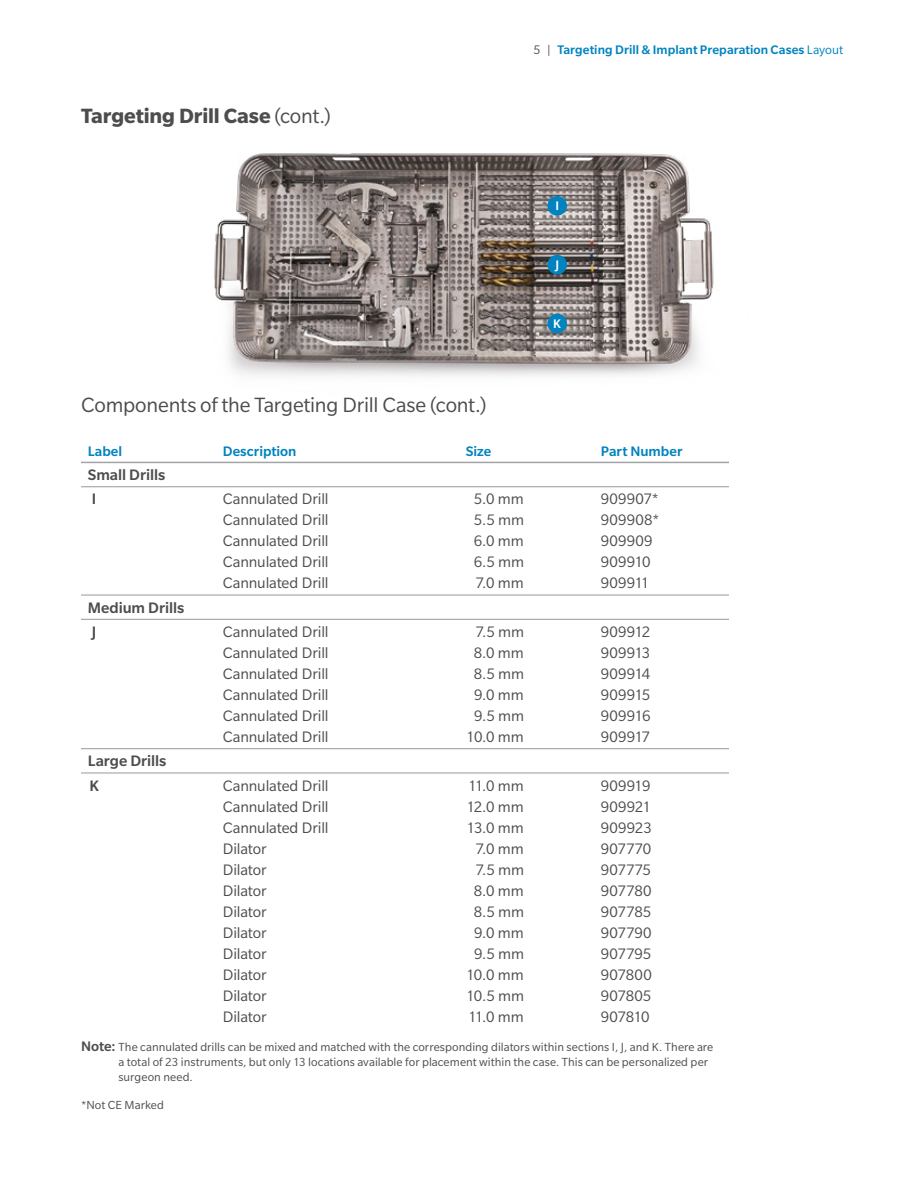
<style>
.page{position:relative;width:918px;height:1188px;background:#fff}
.page>*{position:absolute;margin:0;border:0;box-sizing:border-box;transform-origin:0 0}
.t1{font:22.5px "Slate Pro";letter-spacing:-.01em;color:#4d4d4f}
.t2{font:700 22.5px "Slate Pro";letter-spacing:-.005em;color:#4d4d4f}
.t3{font:16.5px/21px "Slate Pro";letter-spacing:-.01em;color:#4d4d4f;text-align:justify}
.t4{font:500 16.5px/24.3px "Slate Pro";letter-spacing:-.005em;color:#4d4d4f}
.t5{font:16.5px/21px "Slate Pro";letter-spacing:.015em;color:#4d4d4f}
.t6{font:500 15px "Slate Pro";color:#0083bf}
.t7{font:500 13.5px "Slate Pro";letter-spacing:.005em;color:#0083bf}
.t8{font:500 13.5px "Slate Pro";color:#fff}
.t9{font:12.75px/15px "Slate Pro";letter-spacing:.005em;color:#4d4d4f}
.s1{font-weight:400}
.s2{font-weight:400;color:#4d4d4f}
.s3{font-weight:500;font-size:15px}
</style>
<div class="page">
<img style="left:214px;top:153px;width:500px;height:223px">
<hr style="left:81px;top:462px;width:135px;height:1px;background:#a2a4a7">
<hr style="left:81px;top:594px;width:135px;height:2px;background:#a2a4a7">
<hr style="left:81px;top:619px;width:135px;height:1px;background:#a2a4a7">
<hr style="left:216px;top:486px;width:243px;height:1px;background:#a2a4a7">
<hr style="left:216px;top:594px;width:243px;height:2px;background:#a2a4a7">
<hr style="left:216px;top:619px;width:243px;height:1px;background:#a2a4a7">
<hr style="left:216px;top:462px;width:243px;height:1px;background:#a2a4a7">
<hr style="left:459px;top:486px;width:135px;height:1px;background:#a2a4a7">
<hr style="left:594px;top:486px;width:135px;height:1px;background:#a2a4a7">
<hr style="left:459px;top:594px;width:135px;height:2px;background:#a2a4a7">
<hr style="left:594px;top:594px;width:135px;height:2px;background:#a2a4a7">
<hr style="left:459px;top:619px;width:135px;height:1px;background:#a2a4a7">
<hr style="left:594px;top:619px;width:135px;height:1px;background:#a2a4a7">
<hr style="left:459px;top:462px;width:135px;height:1px;background:#a2a4a7">
<hr style="left:594px;top:462px;width:135px;height:1px;background:#a2a4a7">
<hr style="left:81px;top:486px;width:135px;height:1px;background:#a2a4a7">
<hr style="left:459px;top:748px;width:135px;height:1px;background:#a2a4a7">
<hr style="left:594px;top:748px;width:135px;height:1px;background:#a2a4a7">
<hr style="left:459px;top:772px;width:135px;height:2px;background:#a2a4a7">
<hr style="left:594px;top:772px;width:135px;height:2px;background:#a2a4a7">
<hr style="left:81px;top:748px;width:135px;height:1px;background:#a2a4a7">
<hr style="left:81px;top:772px;width:135px;height:2px;background:#a2a4a7">
<hr style="left:216px;top:748px;width:243px;height:1px;background:#a2a4a7">
<hr style="left:216px;top:772px;width:243px;height:2px;background:#a2a4a7">
<div style="left:547px;top:196px;width:20px;height:20px;background:#0083bf;border-radius:50%"></div>
<div style="left:547px;top:255px;width:20px;height:20px;background:#0083bf;border-radius:50%"></div>
<div style="left:547px;top:314px;width:20px;height:19px;background:#0083bf;border-radius:50%"></div>
<h1 class="t2" style="left:81px;top:104px;width:251px">Targeting Drill Case <span class="s1">(cont.)</span></h1>
<h1 class="t1" style="left:81px;top:393px;width:407px">Components of the Targeting Drill Case (cont.)</h1>
<p class="t7" style="left:533px;top:42px;width:312px"><span class="s2">5 |</span> Targeting Drill &amp; Implant Preparation Cases <span class="s1">Layout</span></p>
<p class="t8" style="left:555px;top:199px;width:5px">I</p>
<p class="t8" style="left:555px;top:258px;width:5px">J</p>
<p class="t8" style="left:553px;top:316px;width:9px">K</p>
<p class="t6" style="left:88px;top:443px;width:36px">Label</p>
<p class="t6" style="left:223px;top:443px;width:75px">Description</p>
<p class="t6" style="left:466px;top:443px;width:27px">Size</p>
<p class="t6" style="left:601px;top:443px;width:83px">Part Number</p>
<p class="t4" style="left:88px;top:462px;width:79px">Small Drills<br>I</p>
<p class="t3" style="left:223px;top:488px;width:107px">Cannulated Drill Cannulated Drill Cannulated Drill Cannulated Drill Cannulated Drill</p>
<p class="t3" style="left:474px;top:489px;width:52px">5.0 mm 5.5 mm 6.0 mm 6.5 mm 7.0 mm</p>
<p class="t5" style="left:601px;top:489px;width:60px">909907*<br>909908*<br>909909<br>909910<br>909911</p>
<p class="t4" style="left:88px;top:595px;width:98px">Medium Drills<br>J</p>
<p class="t3" style="left:223px;top:621px;width:107px">Cannulated Drill Cannulated Drill Cannulated Drill Cannulated Drill Cannulated Drill Cannulated Drill</p>
<p class="t3" style="left:466px;top:621px;width:59px;text-align:center">7.5 mm<br>8.0 mm<br>8.5 mm<br>9.0 mm<br>9.5 mm<br>10.0 mm</p>
<p class="t3" style="left:601px;top:621px;width:51px">909912<br>909913<br>909914<br>909915<br>909916<br>909917</p>
<p class="t4" style="left:88px;top:749px;width:80px">Large Drills<br>K</p>
<p class="t3" style="left:223px;top:775px;width:107px;text-align:left">Cannulated Drill<br>Cannulated Drill<br>Cannulated Drill<br>Dilator<br>Dilator<br>Dilator<br>Dilator<br>Dilator<br>Dilator<br>Dilator<br>Dilator<br>Dilator</p>
<p class="t3" style="left:466px;top:775px;width:59px;text-align:center">11.0 mm<br>12.0 mm<br>13.0 mm<br>7.0 mm<br>7.5 mm<br>8.0 mm<br>8.5 mm<br>9.0 mm<br>9.5 mm<br>10.0 mm<br>10.5 mm<br>11.0 mm</p>
<p class="t3" style="left:601px;top:775px;width:53px">909919<br>909921<br>909923<br>907770<br>907775<br>907780<br>907785<br>907790<br>907795<br>907800<br>907805<br>907810</p>
<p class="t9" style="left:119px;top:1039px;width:596px;text-indent:-38px"><span class="s3">Note:</span> The cannulated drills can be mixed and matched with the corresponding dilators within sections I, J, and K. There are a total of 23 instruments, but only 13 locations available for placement within the case. This can be personalized per surgeon need.</p>
<p class="t9" style="left:81px;top:1098px;width:85px">*Not CE Marked</p>
</div>
